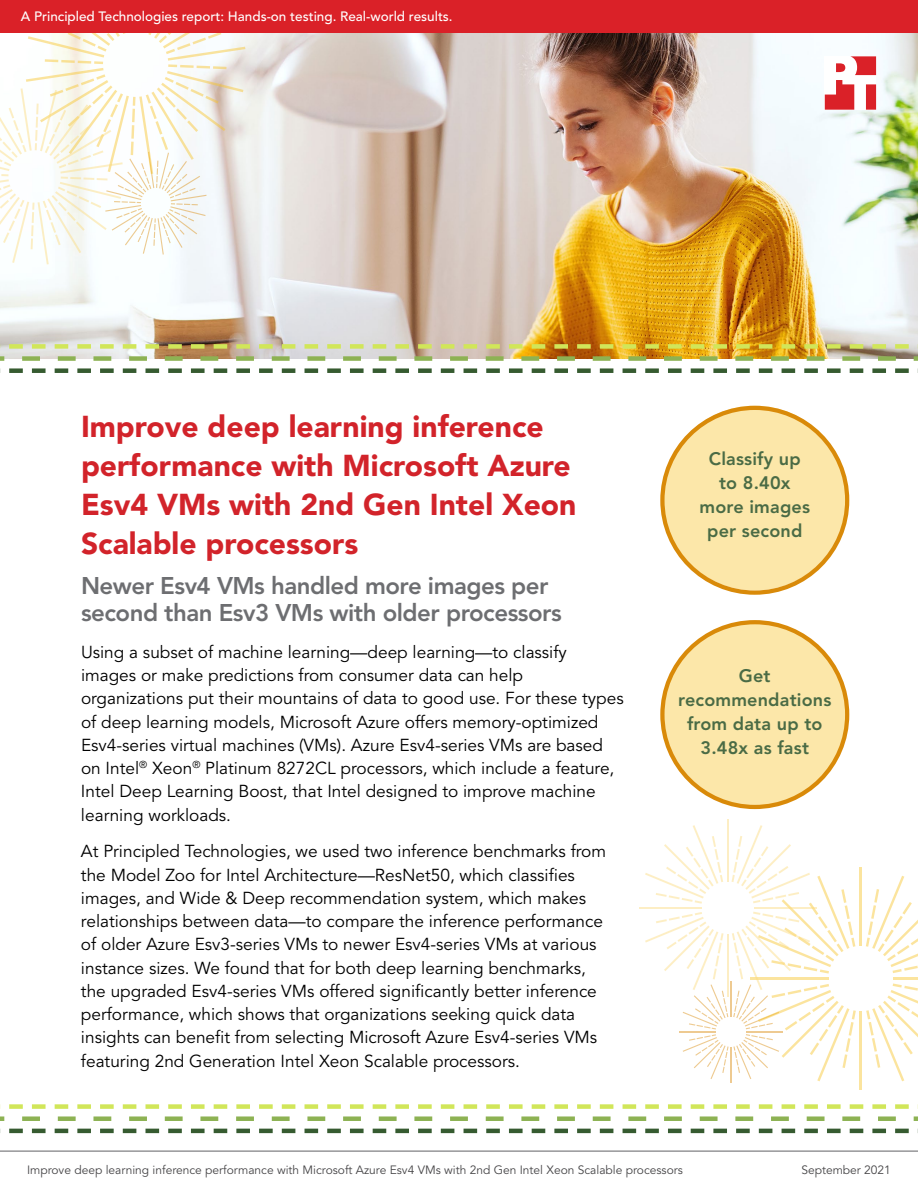
<style>
.page{position:relative;width:918px;height:1188px;background:#fff}
.page>*{position:absolute;margin:0;border:0;box-sizing:border-box;transform-origin:0 0}
.t1{font:900 30px/39px "Avenir LT Pro";color:#d2232a}
.t2{font:800 24px/27px "Avenir LT Pro";letter-spacing:-.02em;color:#6d6e71}
.t3{font:800 18px/24px "Avenir LT Pro";letter-spacing:.01em;color:#4a6b45;text-align:center}
.t4{font:17.25px/23.2px "Avenir LT Pro";color:#000}
.t5{font:500 13.5px "Avenir LT Pro";color:#fff}
.t6{font:12px "Avenir LT Pro";color:#464547}
</style>
<div class="page">
<img style="left:0;top:33px;width:918px;height:323px">
<hr style="left:730px;top:1047px;width:1px;height:36px;background:#d98a09">
<hr style="left:860px;top:868px;width:2px;height:78px;background:#f8c327">
<hr style="left:860px;top:1011px;width:2px;height:78px;background:#f8c327">
<svg style="left:866px;top:984px;width:52px;height:97px"></svg>
<hr style="left:893px;top:977px;width:25px;height:3px;background:#f8c327">
<svg style="left:866px;top:876px;width:52px;height:97px"></svg>
<hr style="left:727px;top:819px;width:2px;height:62px;background:#fcdb7d">
<hr style="left:639px;top:907px;width:62px;height:2px;background:#fcdb7d">
<svg style="left:645px;top:825px;width:211px;height:256px"></svg>
<svg style="left:0;top:1104px;width:918px;height:5px"></svg>
<svg style="left:0;top:1116px;width:918px;height:5px"></svg>
<svg style="left:0;top:1129px;width:918px;height:4px"></svg>
<img style="left:0;top:344px;width:918px;height:5px">
<svg style="left:0;top:356px;width:918px;height:5px"></svg>
<svg style="left:0;top:368px;width:918px;height:5px"></svg>
<div style="left:662px;top:406px;width:185px;height:185px;background:#fce7a9;border-radius:50%"></div>
<div style="left:662px;top:622px;width:185px;height:185px;background:#fce7a9;border-radius:50%"></div>
<div style="left:660px;top:620px;width:189px;height:189px;border:4px solid #d98a09;border-radius:50%"></div>
<div style="left:660px;top:406px;width:189px;height:189px;border:4px solid #d98a09;border-radius:50%"></div>
<svg style="left:0;top:32px;width:245px;height:232px"></svg>
<hr style="left:0;top:1151px;width:918px;height:1px;background:#616264">
<div style="left:0;top:0;width:918px;height:32px;background:#da2128"></div>
<svg style="left:825px;top:56px;width:51px;height:54px"></svg>
<p class="t5" style="left:21px;top:9px;width:433px">A Principled Technologies report: Hands-on testing. Real-world results.</p>
<h1 class="t1" style="left:81px;top:407px;width:497px">Improve deep learning inference performance with Microsoft Azure<br>Esv4 VMs with 2nd Gen Intel Xeon<br>Scalable processors</h1>
<h2 class="t2" style="left:81px;top:572px;width:482px">Newer Esv4 VMs handled more images per second than Esv3 VMs with older processors</h2>
<p class="t4" style="left:81px;top:641px;width:544px">Using a subset of machine learning—deep learning—to classify images or make predictions from consumer data can help organizations put their mountains of data to good use. For these types of deep learning models, Microsoft Azure offers memory-optimized Esv4-series virtual machines (VMs). Azure Esv4-series VMs are based on Intel<sup>®</sup> Xeon<sup>®</sup> Platinum 8272CL processors, which include a feature, Intel Deep Learning Boost, that Intel designed to improve machine learning workloads.</p>
<p class="t4" style="left:81px;top:840px;width:527px">At Principled Technologies, we used two inference benchmarks from the Model Zoo for Intel Architecture—ResNet50, which classifies images, and Wide &amp; Deep recommendation system, which makes relationships between data—to compare the inference performance of older Azure Esv3-series VMs to newer Esv4-series VMs at various instance sizes. We found that for both deep learning benchmarks, the upgraded Esv4-series VMs offered significantly better inference performance, which shows that organizations seeking quick data insights can benefit from selecting Microsoft Azure Esv4-series VMs featuring 2nd Generation Intel Xeon Scalable processors.</p>
<p class="t3" style="left:700px;top:447px;width:112px">Classify up to 8.40x more images per second</p>
<p class="t3" style="left:678px;top:664px;width:155px">Get recommendations from data up to<br>3.48x as fast</p>
<p class="t6" style="left:27px;top:1163px;width:657px">Improve deep learning inference performance with Microsoft Azure Esv4 VMs with 2nd Gen Intel Xeon Scalable processors</p>
<p class="t6" style="left:801px;top:1163px;width:91px">September 2021</p>
</div>
